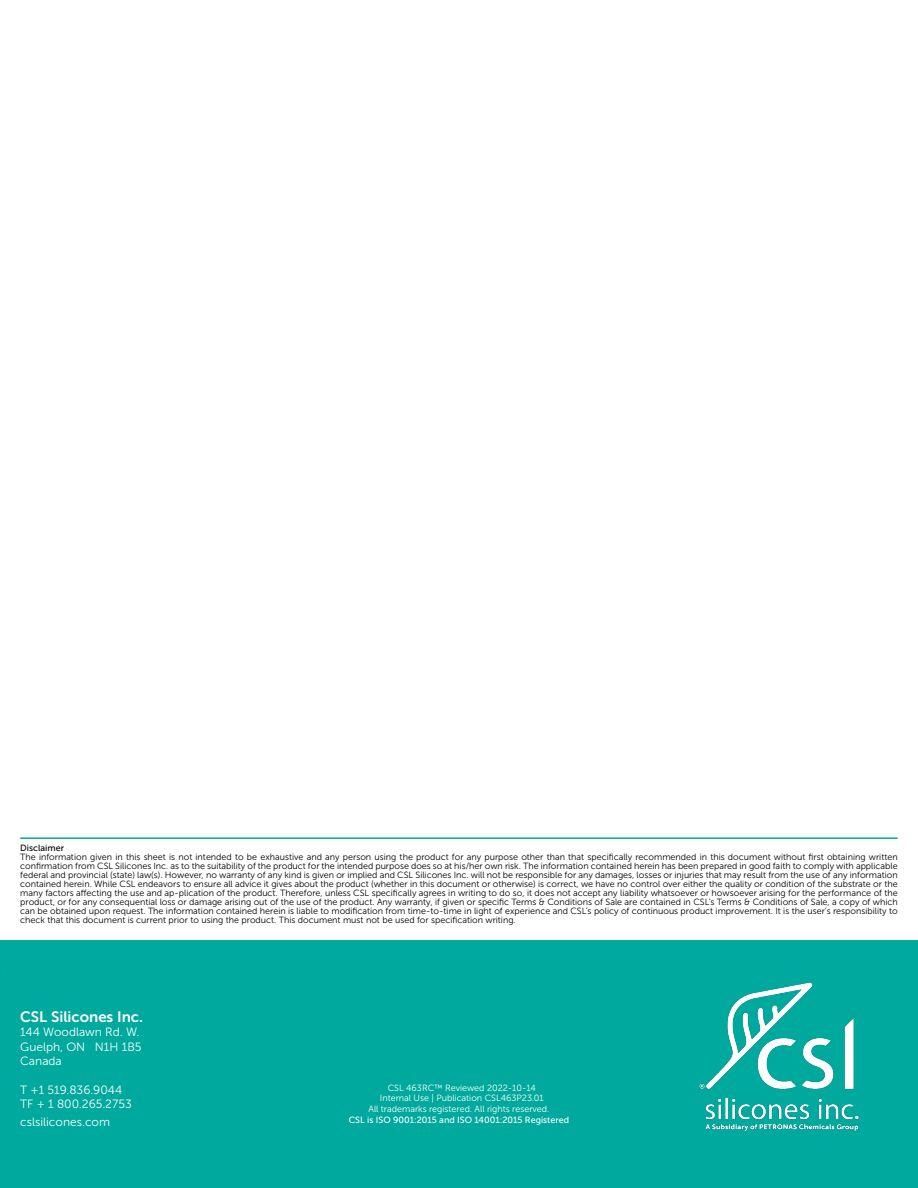
<style>
.page{position:relative;width:918px;height:1188px;background:#fff}
.page>*{position:absolute;margin:0;border:0;box-sizing:border-box;transform-origin:0 0}
.t1{font:15px "Museo Sans 700";color:#fff}
.t2{font:12px/14.4px "Museo Sans 300";color:#fff}
.t3{font:9px/9px "Museo Sans 300";color:#000;text-align:justify}
.t4{font:9px "Museo Sans 300";color:#fff}
.t5{font:9px "Museo Sans 500";color:#fff}
.t6{font:9px "Museo Sans 500";color:#000}
</style>
<div class="page">
<div style="left:1px;top:940px;width:917px;height:248px;background:#00a99d"></div>
<img style="left:699px;top:982px;width:160px;height:149px">
<hr style="left:20px;top:837px;width:878px;height:2px;background:#00a99d">
<img style="left:0;top:837px;width:178px;height:351px">
<p class="t6" style="left:20px;top:843px;width:45px">Disclaimer</p>
<p class="t3" style="left:20px;top:852px;width:879px">The information given in this sheet is not intended to be exhaustive and any person using the product for any purpose other than that specifically recommended in this document without first obtaining written confirmation from CSL Silicones Inc. as to the suitability of the product for the intended purpose does so at his/her own risk. The information contained herein has been prepared in good faith to comply with applicable federal and provincial (state) law(s). However, no warranty of any kind is given or implied and CSL Silicones Inc. will not be responsible for any damages, losses or injuries that may result from the use of any information contained herein. While CSL endeavors to ensure all advice it gives about the product (whether in this document or otherwise) is correct, we have no control over either the quality or condition of the substrate or the many factors affecting the use and ap-plication of the product. Therefore, unless CSL specifically agrees in writing to do so, it does not accept any liability whatsoever or howsoever arising for the performance of the product, or for any consequential loss or damage arising out of the use of the product. Any warranty, if given or specific Terms &amp; Conditions of Sale are contained in CSL’s Terms &amp; Conditions of Sale, a copy of which can be obtained upon request. The information contained herein is liable to modification from time-to-time in light of experience and CSL’s policy of continuous product improvement. It is the user’s responsibility to check that this document is current prior to using the product. This document must not be used for specification writing.</p>
<h1 class="t1" style="left:20px;top:1008px;width:124px">CSL Silicones Inc.</h1>
<h2 class="t2" style="left:20px;top:1025px;width:123px">144 Woodlawn Rd. W.<br>Guelph, ON N1H 1B5<br>Canada</h2>
<h2 class="t2" style="left:20px;top:1083px;width:113px">T +1 519.836.9044<br>TF + 1 800.265.2753</h2>
<h2 class="t2" style="left:20px;top:1115px;width:91px">cslsilicones.com</h2>
<p class="t4" style="left:388px;top:1083px;width:150px">CSL 463RC™ Reviewed 2022-10-14</p>
<p class="t4" style="left:380px;top:1093px;width:165px">Internal Use | Publication CSL463P23.01</p>
<p class="t4" style="left:369px;top:1104px;width:182px">All trademarks registered. All rights reserved.</p>
<p class="t5" style="left:349px;top:1115px;width:222px">CSL is ISO 9001:2015 and ISO 14001:2015 Registered</p>
</div>
